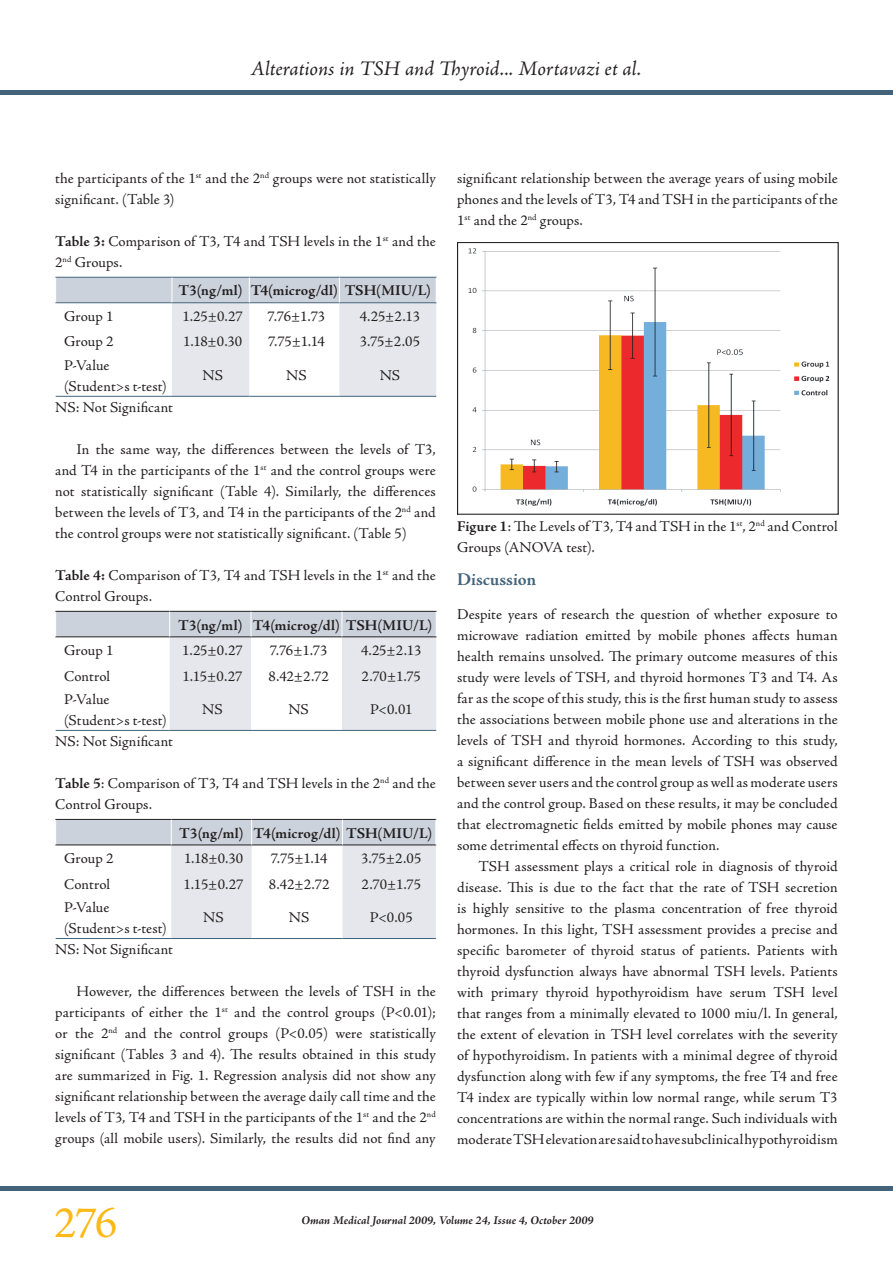
<style>
.page{position:relative;width:893px;height:1263px;background:#fff}
.page>*{position:absolute;margin:0;border:0;box-sizing:border-box;transform-origin:0 0}
.t1{font:45px "Adobe Jenson Pro";color:#fcb814}
.t2{font:italic 21px "Adobe Jenson Pro";letter-spacing:-.005em;color:#231f20}
.t3{font:700 18px "Adobe Jenson Pro";color:#44637a}
.t4{font:15px/21px "Adobe Jenson Pro";color:#231f20}
.t5{font:700 15px "Adobe Jenson Pro";letter-spacing:.005em;color:#231f20}
.t6{font:italic 700 12px "Adobe Jenson Pro";color:#231f20}
.s1{font-weight:700}
</style>
<div class="page">
<hr style="left:0;top:90px;width:893px;height:4px;background:#44637a">
<div style="left:0;top:1186px;width:893px;height:5px;background:#44637a"></div>
<svg style="left:55px;top:277px;width:382px;height:119px"></svg>
<hr style="left:56px;top:396px;width:116px;height:1px;background:#44637a">
<hr style="left:172px;top:396px;width:77px;height:1px;background:#44637a">
<hr style="left:249px;top:396px;width:90px;height:1px;background:#44637a">
<hr style="left:339px;top:396px;width:97px;height:1px;background:#44637a">
<svg style="left:55px;top:611px;width:382px;height:119px"></svg>
<hr style="left:56px;top:730px;width:114px;height:1px;background:#44637a">
<hr style="left:170px;top:730px;width:81px;height:1px;background:#44637a">
<hr style="left:251px;top:730px;width:91px;height:1px;background:#44637a">
<hr style="left:342px;top:730px;width:94px;height:1px;background:#44637a">
<svg style="left:55px;top:819px;width:381px;height:119px"></svg>
<hr style="left:56px;top:938px;width:115px;height:1px;background:#44637a">
<hr style="left:171px;top:938px;width:81px;height:1px;background:#44637a">
<hr style="left:252px;top:938px;width:90px;height:1px;background:#44637a">
<hr style="left:342px;top:938px;width:94px;height:1px;background:#44637a">
<img style="left:468px;top:248px;width:362px;height:258px">
<div style="left:457px;top:242px;width:381px;height:272px;border:1px solid #231f20"></div>
<h2 class="t2" style="left:250px;top:56px;width:392px">Alterations in TSH and Thyroid... Mortavazi et al.</h2>
<p class="t4" style="left:55px;top:168px;width:382px">the participants of the 1<sup>st</sup> and the 2<sup>nd</sup> groups were not statistically significant. (Table 3)</p>
<p class="t4" style="left:55px;top:231px;width:382px"><span class="s1">Table 3:</span> Comparison of T3, T4 and TSH levels in the 1<sup>st</sup> and the<br>2<sup>nd</sup> Groups.</p>
<p class="t5" style="left:178px;top:282px;width:254px">T3(ng/ml) T4(microg/dl) TSH(MIU/L)</p>
<p class="t4" style="left:64px;top:306px;width:51px">Group 1</p>
<p class="t4" style="left:182px;top:306px;width:62px">1.25±0.27</p>
<p class="t4" style="left:268px;top:306px;width:59px">7.76±1.73</p>
<p class="t4" style="left:360px;top:306px;width:62px">4.25±2.13</p>
<p class="t4" style="left:64px;top:331px;width:51px">Group 2</p>
<p class="t4" style="left:183px;top:331px;width:61px">1.18±0.30</p>
<p class="t4" style="left:268px;top:331px;width:58px">7.75±1.14</p>
<p class="t4" style="left:360px;top:331px;width:62px">3.75±2.05</p>
<p class="t4" style="left:64px;top:355px;width:104px">P-Value (Student&gt;s t-test)</p>
<p class="t4" style="left:202px;top:365px;width:22px">NS</p>
<p class="t4" style="left:286px;top:365px;width:22px">NS</p>
<p class="t4" style="left:380px;top:365px;width:22px">NS</p>
<p class="t4" style="left:55px;top:397px;width:119px">NS: Not Significant</p>
<p class="t4" style="left:55px;top:439px;width:382px;text-align:justify;text-indent:21px">In the same way, the differences between the levels of T3, and T4 in the participants of the 1<sup>st</sup> and the control groups were not statistically significant (Table 4). Similarly, the differences between the levels of T3, and T4 in the participants of the 2<sup>nd</sup> and the control groups were not statistically significant. (Table 5)</p>
<p class="t4" style="left:55px;top:565px;width:382px"><span class="s1">Table 4:</span> Comparison of T3, T4 and TSH levels in the 1<sup>st</sup> and the<br>Control Groups.</p>
<p class="t5" style="left:178px;top:616px;width:256px">T3(ng/ml) T4(microg/dl) TSH(MIU/L)</p>
<p class="t4" style="left:64px;top:640px;width:51px">Group 1</p>
<p class="t4" style="left:182px;top:640px;width:62px">1.25±0.27</p>
<p class="t4" style="left:270px;top:640px;width:59px">7.76±1.73</p>
<p class="t4" style="left:361px;top:640px;width:62px">4.25±2.13</p>
<p class="t4" style="left:64px;top:666px;width:47px">Control</p>
<p class="t4" style="left:183px;top:666px;width:61px">1.15±0.27</p>
<p class="t4" style="left:268px;top:666px;width:62px">8.42±2.72</p>
<p class="t4" style="left:361px;top:666px;width:61px">2.70±1.75</p>
<p class="t4" style="left:64px;top:689px;width:104px">P-Value (Student&gt;s t-test)</p>
<p class="t4" style="left:202px;top:699px;width:22px">NS</p>
<p class="t4" style="left:288px;top:699px;width:22px">NS</p>
<p class="t4" style="left:370px;top:699px;width:44px">P&lt;0.01</p>
<p class="t4" style="left:55px;top:731px;width:119px">NS: Not Significant</p>
<p class="t4" style="left:55px;top:773px;width:382px"><span class="s1">Table 5</span>: Comparison of T3, T4 and TSH levels in the 2<sup>nd</sup> and the<br>Control Groups.</p>
<p class="t5" style="left:179px;top:824px;width:254px">T3(ng/ml) T4(microg/dl) TSH(MIU/L)</p>
<p class="t4" style="left:64px;top:848px;width:51px">Group 2</p>
<p class="t4" style="left:184px;top:848px;width:61px">1.18±0.30</p>
<p class="t4" style="left:271px;top:848px;width:58px">7.75±1.14</p>
<p class="t4" style="left:361px;top:848px;width:62px">3.75±2.05</p>
<p class="t4" style="left:64px;top:874px;width:47px">Control</p>
<p class="t4" style="left:184px;top:874px;width:61px">1.15±0.27</p>
<p class="t4" style="left:269px;top:874px;width:62px">8.42±2.72</p>
<p class="t4" style="left:362px;top:874px;width:61px">2.70±1.75</p>
<p class="t4" style="left:64px;top:897px;width:104px">P-Value (Student&gt;s t-test)</p>
<p class="t4" style="left:203px;top:907px;width:22px">NS</p>
<p class="t4" style="left:289px;top:907px;width:22px">NS</p>
<p class="t4" style="left:370px;top:907px;width:44px">P&lt;0.05</p>
<p class="t4" style="left:55px;top:939px;width:119px">NS: Not Significant</p>
<p class="t4" style="left:55px;top:981px;width:382px;text-align:justify;text-indent:21px">However, the differences between the levels of TSH in the participants of either the 1<sup>st</sup> and the control groups (P&lt;0.01); or the 2<sup>nd</sup> and the control groups (P&lt;0.05) were statistically significant (Tables 3 and 4). The results obtained in this study are summarized in Fig. 1. Regression analysis did not show any significant relationship between the average daily call time and the levels of T3, T4 and TSH in the participants of the 1<sup>st</sup> and the 2<sup>nd </sup>groups (all mobile users). Similarly, the results did not find any</p>
<p class="t4" style="left:457px;top:168px;width:382px;text-align:justify">significant relationship between the average years of using mobile phones and the levels of T3, T4 and TSH in the participants of the 1<sup>st</sup> and the 2<sup>nd</sup> groups.</p>
<p class="t4" style="left:457px;top:516px;width:382px"><span class="s1">Figure 1</span>: The Levels of T3, T4 and TSH in the 1<sup>st</sup>, 2<sup>nd</sup> and Control<br>Groups (ANOVA test).</p>
<p class="t3" style="left:457px;top:569px;width:80px">Discussion</p>
<p class="t4" style="left:457px;top:604px;width:382px;text-align:justify">Despite years of research the question of whether exposure to microwave radiation emitted by mobile phones affects human health remains unsolved. The primary outcome measures of this study were levels of TSH, and thyroid hormones T3 and T4. As far as the scope of this study, this is the first human study to assess the associations between mobile phone use and alterations in the levels of TSH and thyroid hormones. According to this study, a significant difference in the mean levels of TSH was observed between sever users and the control group as well as moderate users and the control group. Based on these results, it may be concluded that electromagnetic fields emitted by mobile phones may cause some detrimental effects on thyroid function.</p>
<p class="t4" style="left:457px;top:856px;width:382px;text-align:justify;text-indent:21px">TSH assessment plays a critical role in diagnosis of thyroid disease. This is due to the fact that the rate of TSH secretion is highly sensitive to the plasma concentration of free thyroid hormones. In this light, TSH assessment provides a precise and specific barometer of thyroid status of patients. Patients with thyroid dysfunction always have abnormal TSH levels. Patients with primary thyroid hypothyroidism have serum TSH level that ranges from a minimally elevated to 1000 miu/l. In general, the extent of elevation in TSH level correlates with the severity of hypothyroidism. In patients with a minimal degree of thyroid dysfunction along with few if any symptoms, the free T4 and free T4 index are typically within low normal range, while serum T3 concentrations are within the normal range. Such individuals with moderate TSH elevation are said to have subclinical hypothyroidism</p>
<h1 class="t1" style="left:54px;top:1197px;width:65px">276</h1>
<p class="t6" style="left:301px;top:1214px;width:294px">Oman Medical Journal 2009, Volume 24, Issue 4, October 2009</p>
</div>
